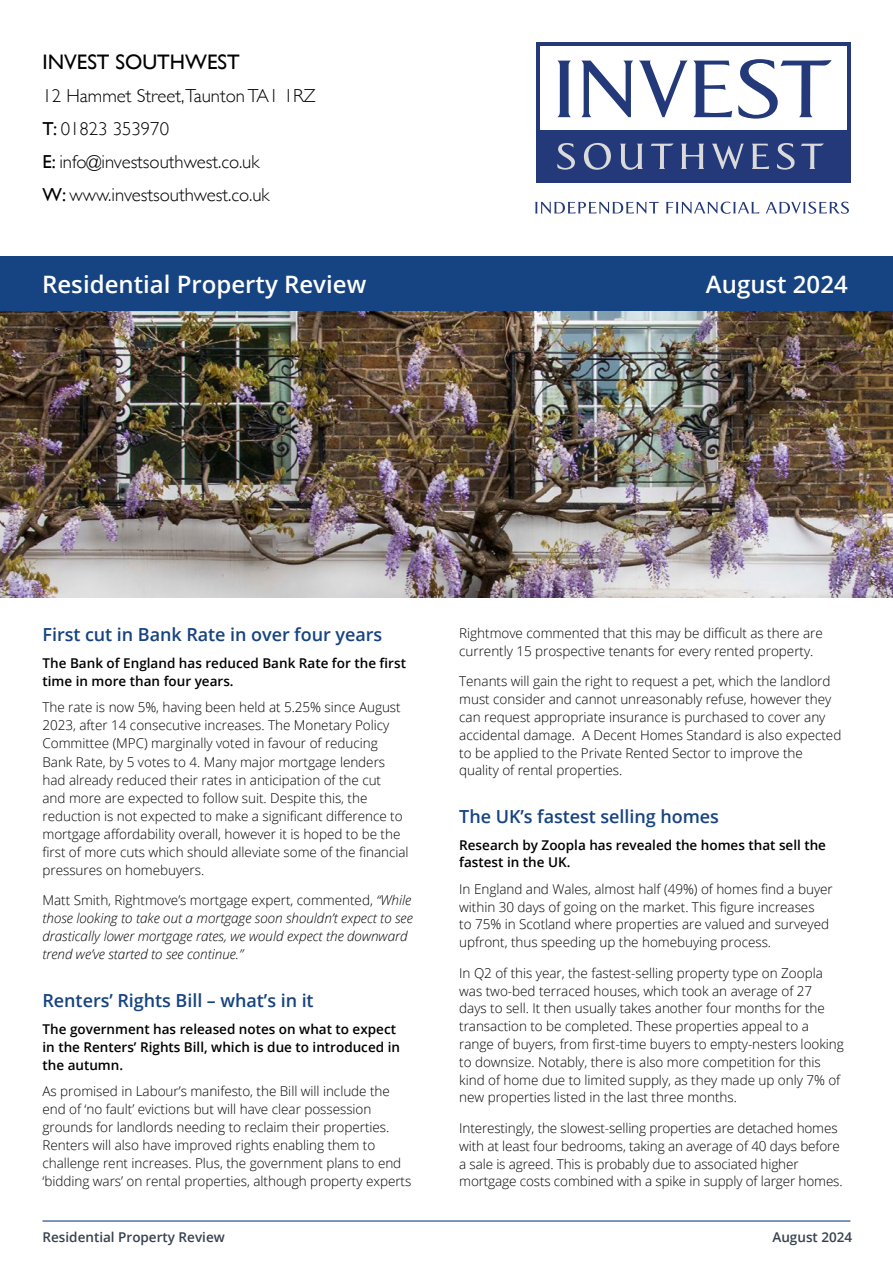
<style>
.page{position:relative;width:893px;height:1263px;background:#fff}
.page>*{position:absolute;margin:0;border:0;box-sizing:border-box;transform-origin:0 0}
.t1{font:600 24px "Open Sans";color:#fff}
.t2{font:21px "Gill Sans";color:#000}
.t3{font:300 18.75px/33px "Gill Sans";color:#000}
.t4{font:600 18px "Open Sans";letter-spacing:-.005em;color:#164381}
.t5{font:300 13.5px/17.9px "Open Sans";letter-spacing:-.005em;color:#000}
.t6{font:600 13.5px/18px "Open Sans";color:#000}
.t7{font:italic 300 13.5px/18px "Open Sans";letter-spacing:-.005em;color:#000}
.t8{font:600 13.5px "Open Sans";color:#37414e}
.s1{font-weight:400}
.s2{font-style:normal}
</style>
<div class="page">
<hr style="left:43px;top:1220px;width:807px;height:1px;background:#164381">
<img style="left:0;top:310px;width:893px;height:287px">
<div style="left:0;top:255px;width:893px;height:55px;background:#164381"></div>
<div style="left:535px;top:43px;width:315px;height:140px;background:#23397a"></div>
<div style="left:539px;top:47px;width:307px;height:83px;background:#fff"></div>
<svg style="left:557px;top:61px;width:14px;height:56px"></svg>
<svg style="left:581px;top:61px;width:52px;height:56px"></svg>
<svg style="left:639px;top:61px;width:93px;height:56px"></svg>
<svg style="left:738px;top:59px;width:94px;height:60px"></svg>
<svg style="left:557px;top:143px;width:18px;height:27px"></svg>
<svg style="left:584px;top:143px;width:27px;height:27px"></svg>
<svg style="left:620px;top:144px;width:23px;height:26px"></svg>
<svg style="left:651px;top:143px;width:22px;height:26px"></svg>
<svg style="left:681px;top:144px;width:23px;height:25px"></svg>
<svg style="left:712px;top:144px;width:32px;height:25px"></svg>
<svg style="left:752px;top:144px;width:17px;height:25px"></svg>
<svg style="left:777px;top:143px;width:18px;height:27px"></svg>
<svg style="left:801px;top:143px;width:23px;height:26px"></svg>
<svg style="left:535px;top:202px;width:124px;height:11px"></svg>
<svg style="left:666px;top:202px;width:93px;height:12px"></svg>
<svg style="left:766px;top:202px;width:83px;height:12px"></svg>
<h2 class="t2" style="left:43px;top:49px;width:199px">INVEST SOUTHWEST</h2>
<h3 class="t3" style="left:43px;top:78px;width:275px">12 Hammet Street,Taunton TA1 1RZ<br><span class="s1">T:</span> 01823 353970<br><span class="s1">E:</span> info@investsouthwest.co.uk<br><span class="s1">W:</span> www.investsouthwest.co.uk</h3>
<h1 class="t1" style="left:42px;top:267px;width:326px">Residential Property Review</h1>
<h1 class="t1" style="left:706px;top:267px;width:143px">August 2024</h1>
<h3 class="t4" style="left:43px;top:622px;width:341px">First cut in Bank Rate in over four years</h3>
<p class="t6" style="left:43px;top:654px;width:365px">The Bank of England has reduced Bank Rate for the first time in more than four years.</p>
<p class="t5" style="left:43px;top:698px;width:368px">The rate is now 5%, having been held at 5.25% since August 2023, after 14 consecutive increases. The Monetary Policy Committee (MPC) marginally voted in favour of reducing Bank Rate, by 5 votes to 4. Many major mortgage lenders had already reduced their rates in anticipation of the cut<br>and more are expected to follow suit. Despite this, the reduction is not expected to make a significant difference to mortgage affordability overall, however it is hoped to be the first of more cuts which should alleviate some of the financial pressures on homebuyers.</p>
<p class="t7" style="left:43px;top:891px;width:372px"><span class="s2">Matt Smith, Rightmove’s mortgage expert, commented,</span> “While those looking to take out a mortgage soon shouldn’t expect to see drastically lower mortgage rates, we would expect the downward trend we’ve started to see continue.”</p>
<h3 class="t4" style="left:43px;top:988px;width:273px">Renters’ Rights Bill – what’s in it</h3>
<p class="t6" style="left:43px;top:1020px;width:359px">The government has released notes on what to expect in the Renters’ Rights Bill, which is due to introduced in the autumn.</p>
<p class="t5" style="left:43px;top:1082px;width:370px">As promised in Labour’s manifesto, the Bill will include the end of ‘no fault’ evictions but will have clear possession grounds for landlords needing to reclaim their properties.<br>Renters will also have improved rights enabling them to challenge rent increases. Plus, the government plans to end ‘bidding wars’ on rental properties, although property experts</p>
<p class="t5" style="left:459px;top:624px;width:365px">Rightmove commented that this may be difficult as there are currently 15 prospective tenants for every rented property.</p>
<p class="t5" style="left:459px;top:672px;width:384px">Tenants will gain the right to request a pet, which the landlord must consider and cannot unreasonably refuse, however they can request appropriate insurance is purchased to cover any accidental damage. A Decent Homes Standard is also expected to be applied to the Private Rented Sector to improve the quality of rental properties.</p>
<h3 class="t4" style="left:459px;top:804px;width:261px">The UK’s fastest selling homes</h3>
<p class="t6" style="left:459px;top:835px;width:368px">Research by Zoopla has revealed the homes that sell the fastest in the UK.</p>
<p class="t5" style="left:459px;top:879px;width:375px">In England and Wales, almost half (49%) of homes find a buyer within 30 days of going on the market. This figure increases<br>to 75% in Scotland where properties are valued and surveyed upfront, thus speeding up the homebuying process.</p>
<p class="t5" style="left:459px;top:963px;width:386px">In Q2 of this year, the fastest-selling property type on Zoopla was two-bed terraced houses, which took an average of 27<br>days to sell. It then usually takes another four months for the transaction to be completed. These properties appeal to a range of buyers, from first-time buyers to empty-nesters looking to downsize. Notably, there is also more competition for this kind of home due to limited supply, as they made up only 7% of new properties listed in the last three months.</p>
<p class="t5" style="left:459px;top:1119px;width:385px">Interestingly, the slowest-selling properties are detached homes with at least four bedrooms, taking an average of 40 days before a sale is agreed. This is probably due to associated higher mortgage costs combined with a spike in supply of larger homes.</p>
<p class="t8" style="left:43px;top:1227px;width:184px">Residential Property Review</p>
<p class="t8" style="left:772px;top:1227px;width:81px">August 2024</p>
</div>
